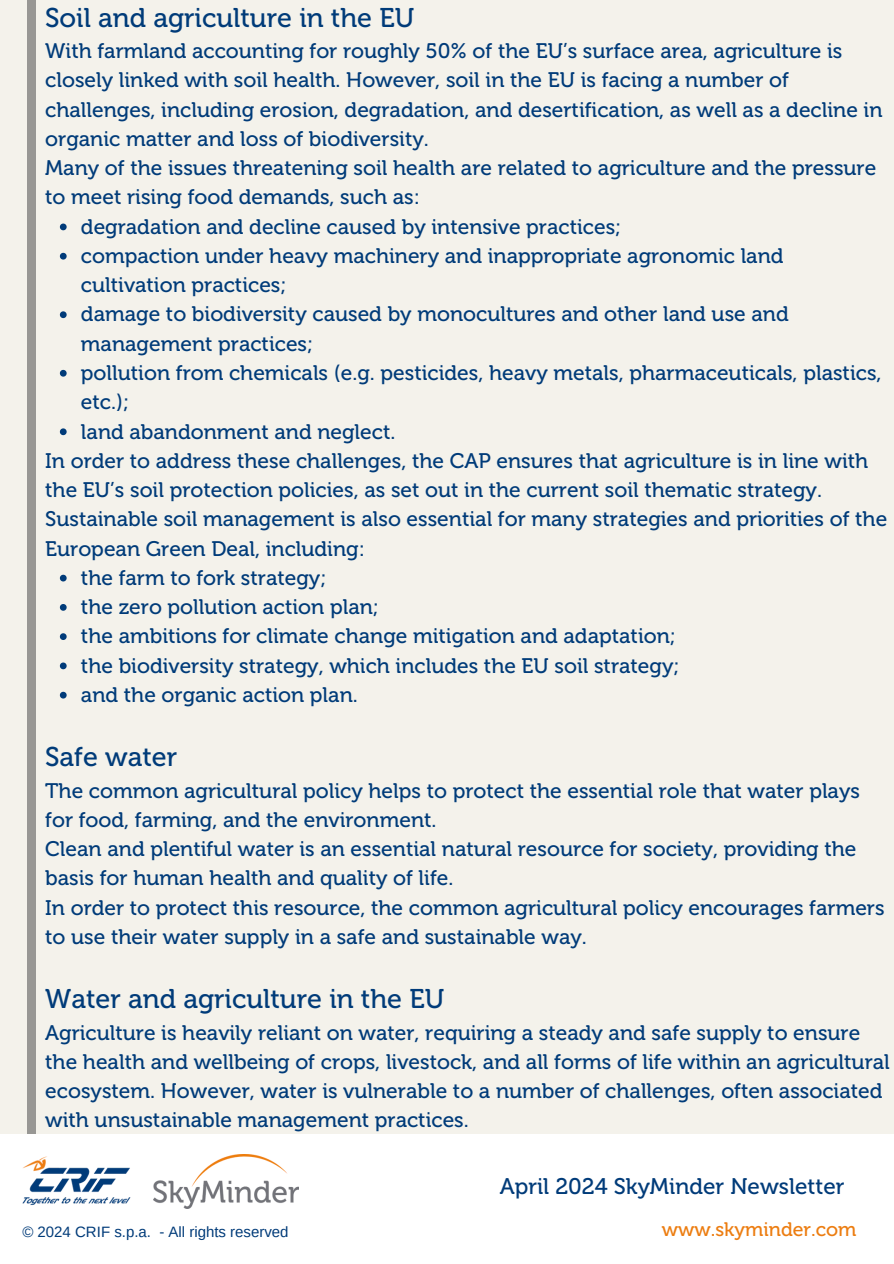
<style>
.page{position:relative;width:894px;height:1264px;background:#fff}
.page>*{position:absolute;margin:0;border:0;box-sizing:border-box;transform-origin:0 0}
.t1{font:27px "Museo 500";color:#003b79}
.t2{font:22.5px "Museo 500";color:#003b79}
.t3{font:21px/29.2px "Museo 500";color:#003b79}
.t4{font:19.5px "Museo 500";color:#ec7d11}
.t5{font:15px "Arimo";color:#003b79}
</style>
<div class="page">
<div style="left:0;top:0;width:893px;height:1263px;background:#f4f2eb"></div>
<div style="left:0;top:1133px;width:893px;height:130px;background:#fff"></div>
<img style="left:23px;top:1156px;width:108px;height:49px">
<div style="left:27px;top:0;width:9px;height:1133px;background:#989794"></div>
<img style="left:154px;top:1154px;width:145px;height:54px">
<svg style="left:60px;top:223px;width:7px;height:7px"></svg>
<svg style="left:60px;top:253px;width:7px;height:6px"></svg>
<svg style="left:60px;top:311px;width:7px;height:7px"></svg>
<svg style="left:60px;top:370px;width:7px;height:6px"></svg>
<svg style="left:60px;top:428px;width:7px;height:7px"></svg>
<svg style="left:60px;top:574px;width:7px;height:7px"></svg>
<svg style="left:60px;top:604px;width:7px;height:6px"></svg>
<svg style="left:60px;top:633px;width:7px;height:7px"></svg>
<svg style="left:60px;top:662px;width:7px;height:7px"></svg>
<svg style="left:60px;top:691px;width:7px;height:7px"></svg>
<p class="t1" style="left:45px;top:1px;width:370px">Soil and agriculture in the EU</p>
<p class="t3" style="left:45px;top:36px;width:798px">With farmland accounting for roughly 50% of the EU’s surface area, agriculture is</p>
<p class="t3" style="left:45px;top:66px;width:745px">closely linked with soil health. However, soil in the EU is facing a number of</p>
<p class="t3" style="left:45px;top:95px;width:838px">challenges, including erosion, degradation, and desertification, as well as a decline in</p>
<p class="t3" style="left:45px;top:124px;width:385px">organic matter and loss of biodiversity.</p>
<p class="t3" style="left:45px;top:153px;width:832px">Many of the issues threatening soil health are related to agriculture and the pressure</p>
<p class="t3" style="left:45px;top:183px;width:376px">to meet rising food demands, such as:</p>
<p class="t3" style="left:81px;top:212px;width:542px">degradation and decline caused by intensive practices;</p>
<p class="t3" style="left:81px;top:241px;width:704px">compaction under heavy machinery and inappropriate agronomic land</p>
<p class="t3" style="left:81px;top:270px;width:207px">cultivation practices;</p>
<p class="t3" style="left:81px;top:300px;width:709px">damage to biodiversity caused by monocultures and other land use and</p>
<p class="t3" style="left:81px;top:329px;width:234px">management practices;</p>
<p class="t3" style="left:81px;top:358px;width:801px">pollution from chemicals (e.g. pesticides, heavy metals, pharmaceuticals, plastics,</p>
<p class="t3" style="left:81px;top:387px;width:50px">etc.);</p>
<p class="t3" style="left:81px;top:417px;width:316px">land abandonment and neglect.</p>
<p class="t3" style="left:45px;top:446px;width:824px">In order to address these challenges, the CAP ensures that agriculture is in line with</p>
<p class="t3" style="left:45px;top:475px;width:778px">the EU’s soil protection policies, as set out in the current soil thematic strategy.</p>
<p class="t3" style="left:45px;top:504px;width:843px">Sustainable soil management is also essential for many strategies and priorities of the</p>
<p class="t3" style="left:45px;top:534px;width:321px">European Green Deal, including:</p>
<p class="t3" style="left:81px;top:563px;width:247px">the farm to fork strategy;</p>
<p class="t3" style="left:81px;top:592px;width:299px">the zero pollution action plan;</p>
<p class="t3" style="left:81px;top:621px;width:596px">the ambitions for climate change mitigation and adaptation;</p>
<p class="t3" style="left:81px;top:651px;width:600px">the biodiversity strategy, which includes the EU soil strategy;</p>
<p class="t3" style="left:81px;top:680px;width:278px">and the organic action plan.</p>
<p class="t1" style="left:45px;top:740px;width:134px">Safe water</p>
<p class="t3" style="left:45px;top:775px;width:840px">The common agricultural policy helps to protect the essential role that water plays for food, farming, and the environment.<br>Clean and plentiful water is an essential natural resource for society, providing the basis for human health and quality of life.<br>In order to protect this resource, the common agricultural policy encourages farmers to use their water supply in a safe and sustainable way.</p>
<p class="t1" style="left:45px;top:982px;width:400px">Water and agriculture in the EU</p>
<p class="t3" style="left:45px;top:1017px;width:845px">Agriculture is heavily reliant on water, requiring a steady and safe supply to ensure the health and wellbeing of crops, livestock, and all forms of life within an agricultural ecosystem. However, water is vulnerable to a number of challenges, often associated with unsustainable management practices.</p>
<p class="t2" style="left:499px;top:1173px;width:346px">April 2024 SkyMinder Newsletter</p>
<p class="t5" style="left:22px;top:1223px;width:268px">© 2024 CRIF s.p.a. - All rights reserved</p>
<p class="t4" style="left:661px;top:1217px;width:196px">www.skyminder.com</p>
</div>
